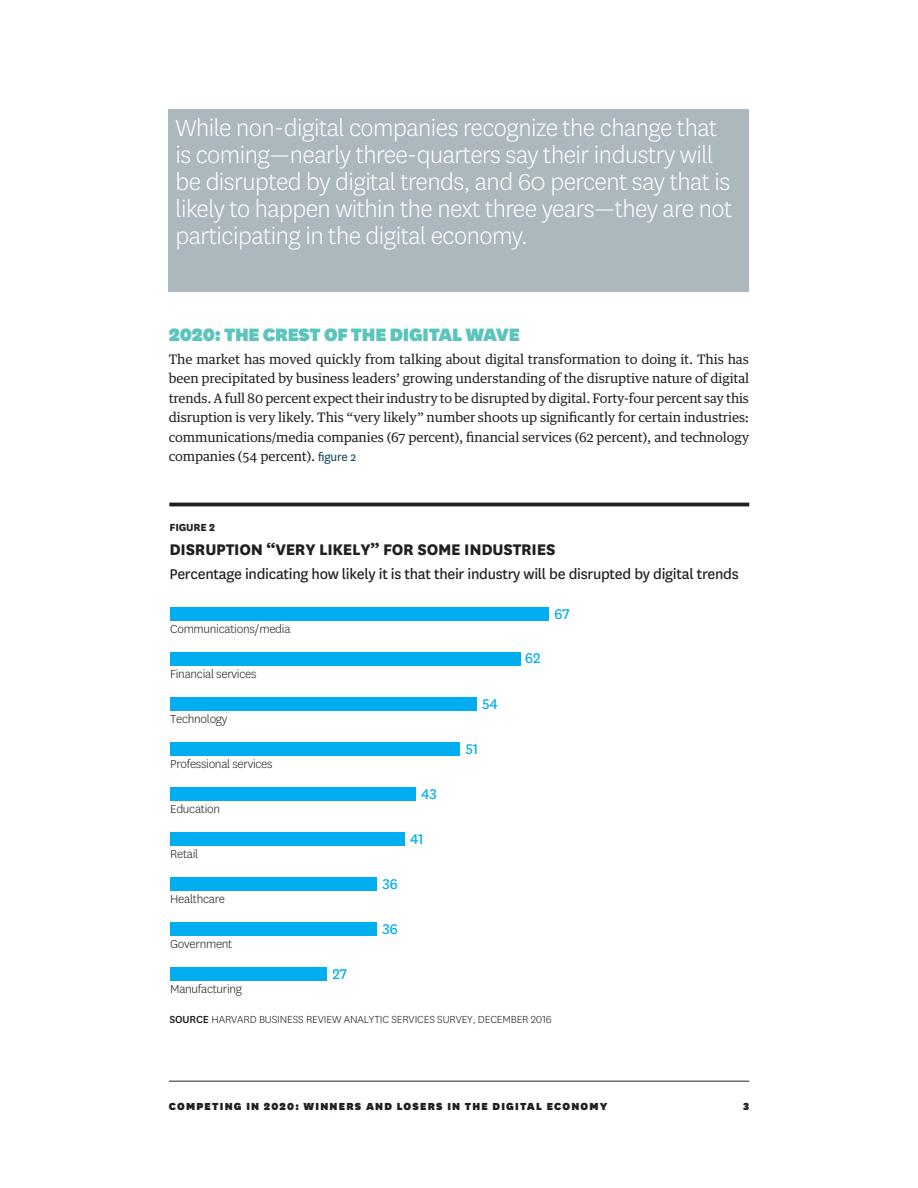
<style>
.page{position:relative;width:918px;height:1188px;background:#fff}
.page>*{position:absolute;margin:0;border:0;box-sizing:border-box;transform-origin:0 0}
.Call_out_light{font:300 27px/27px "National HBR";letter-spacing:-.02em;color:#fff}
.b-hed{font:900 21px "National HBR";letter-spacing:-.01em;color:#5ac4bd}
.t1{font:800 18px "National HBR";letter-spacing:-.015em;color:#231f20}
.t2{font:16.5px "National HBR";letter-spacing:-.02em;color:#231f20}
.t3{font:16.5px "HBR Stationery";letter-spacing:-.015em;color:#00aeef}
.t4{font:300 13.5px "HBR Stationery";letter-spacing:-.02em;color:#231f20}
.body{font:13.2px/19.5px "Guardian Text Egyp HBR";letter-spacing:-.01em;color:#231f20;text-align:justify}
.t5{font:300 12px "National HBR";letter-spacing:-.01em;color:#231f20}
.t6{font:900 12px "National HBR";letter-spacing:.1em;color:#231f20}
.t7{font:800 12px "HBR Stationery";letter-spacing:-.015em;color:#231f20}
.s1{font-family:"National HBR";font-size:13.5px;color:#003d57}
.s2{font-weight:500}
</style>
<div class="page">
<hr style="left:169px;top:1081px;width:580px;height:1px;background:#231f20">
<div style="left:170px;top:607px;width:379px;height:14px;background:#00aeef"></div>
<div style="left:170px;top:652px;width:351px;height:14px;background:#00aeef"></div>
<div style="left:170px;top:697px;width:307px;height:14px;background:#00aeef"></div>
<div style="left:170px;top:742px;width:290px;height:14px;background:#00aeef"></div>
<div style="left:170px;top:787px;width:246px;height:14px;background:#00aeef"></div>
<div style="left:170px;top:832px;width:235px;height:14px;background:#00aeef"></div>
<div style="left:170px;top:877px;width:207px;height:14px;background:#00aeef"></div>
<div style="left:170px;top:922px;width:207px;height:14px;background:#00aeef"></div>
<div style="left:170px;top:967px;width:157px;height:14px;background:#00aeef"></div>
<hr style="left:169px;top:503px;width:580px;height:3px;background:#231f20">
<div style="left:169px;top:109px;width:580px;height:183px;background:#acb7be"></div>
<p class="Call_out_light" style="left:176px;top:113px;width:558px">While non-digital companies recognize the change that is coming—nearly three-quarters say their industry will be disrupted by digital trends, and 60 percent say that is likely to happen within the next three years—they are not participating in the digital economy.</p>
<p class="b-hed" style="left:169px;top:320px;width:353px">2020: THE CREST OF THE DIGITAL WAVE</p>
<p class="body" style="left:169px;top:348px;width:582px">The market has moved quickly from talking about digital transformation to doing it. This has been precipitated by business leaders’ growing understanding of the disruptive nature of digital trends. A full 80 percent expect their industry to be disrupted by digital. Forty-four percent say this disruption is very likely. This “very likely” number shoots up significantly for certain industries: communications/media companies (67 percent), financial services (62 percent), and technology companies (54 percent). <span class="s1">figure 2</span></p>
<p class="t7" style="left:169px;top:519px;width:47px">FIGURE 2</p>
<p class="t1" style="left:169px;top:536px;width:388px">DISRUPTION “VERY LIKELY” FOR SOME INDUSTRIES</p>
<p class="t2" style="left:169px;top:563px;width:571px">Percentage indicating how likely it is that their industry will be disrupted by digital trends</p>
<p class="t4" style="left:170px;top:620px;width:122px">Communications/media</p>
<p class="t4" style="left:170px;top:665px;width:88px">Financial services</p>
<p class="t4" style="left:170px;top:710px;width:59px">Technology</p>
<p class="t4" style="left:170px;top:755px;width:104px">Professional services</p>
<p class="t4" style="left:170px;top:800px;width:52px">Education</p>
<p class="t4" style="left:170px;top:845px;width:30px">Retail</p>
<p class="t4" style="left:170px;top:890px;width:56px">Healthcare</p>
<p class="t4" style="left:170px;top:935px;width:64px">Government</p>
<p class="t4" style="left:170px;top:980px;width:73px">Manufacturing</p>
<p class="t3" style="left:333px;top:963px;width:16px">27</p>
<p class="t3" style="left:421px;top:783px;width:17px">43</p>
<p class="t3" style="left:410px;top:828px;width:15px">41</p>
<p class="t3" style="left:382px;top:873px;width:17px">36</p>
<p class="t3" style="left:382px;top:918px;width:17px">36</p>
<p class="t3" style="left:482px;top:693px;width:17px">54</p>
<p class="t3" style="left:465px;top:738px;width:14px">51</p>
<p class="t3" style="left:525px;top:647px;width:17px">62</p>
<p class="t3" style="left:554px;top:603px;width:17px">67</p>
<p class="t5" style="left:169px;top:1012px;width:384px"><span class="s2">SOURCE</span> HARVARD BUSINESS REVIEW ANALYTIC SERVICES SURVEY, DECEMBER 2016</p>
<p class="t6" style="left:169px;top:1098px;width:440px">COMPETING IN 2020: WINNERS AND LOSERS IN THE DIGITAL ECONOMY</p>
<p class="t6" style="left:743px;top:1098px;width:7px">3</p>
</div>
